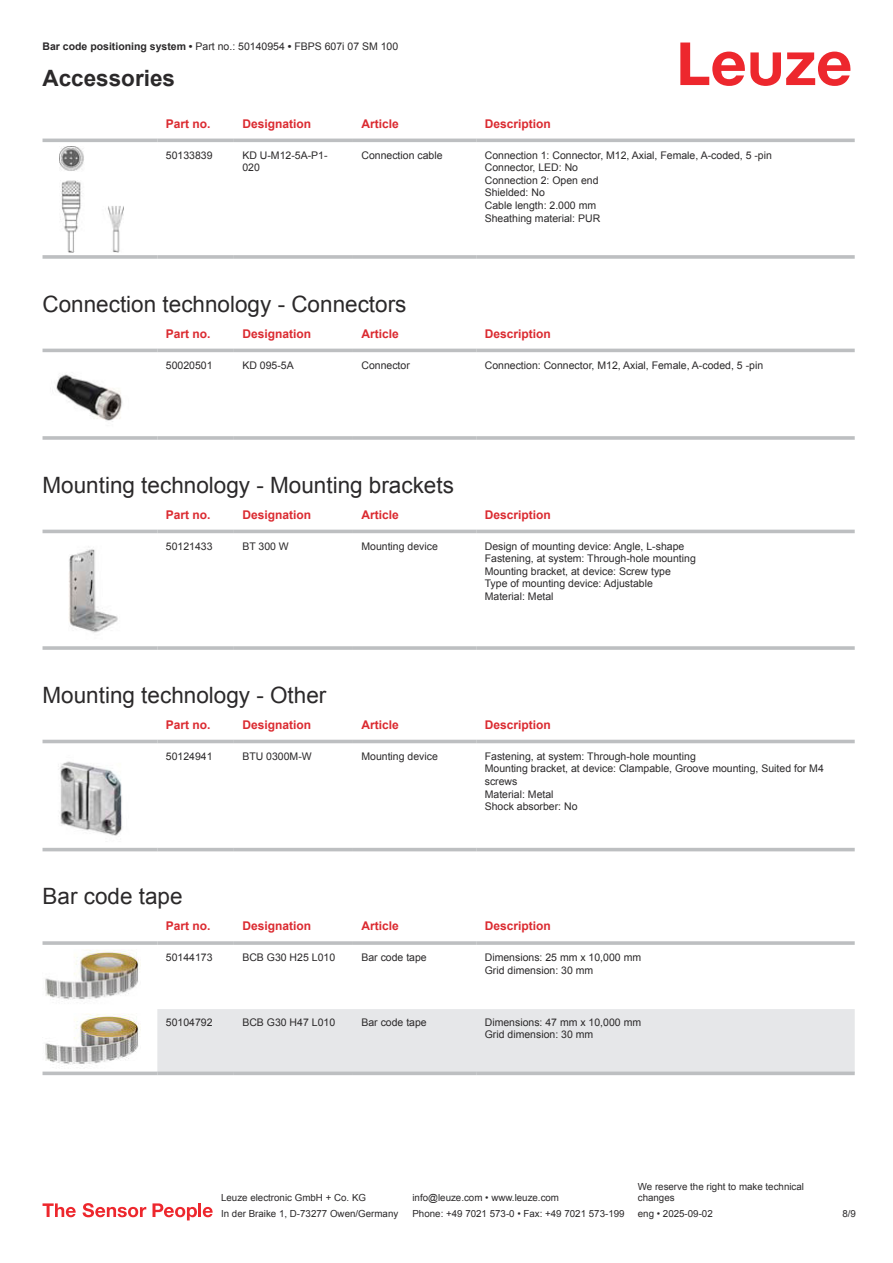
<style>
.page{position:relative;width:893px;height:1263px;background:#fff}
.page>*{position:absolute;margin:0;border:0;box-sizing:border-box;transform-origin:0 0}
.t1{font:22.5px "Arial";color:#2b292a}
.t2{font:700 22.5px "Arial";color:#2b292a}
.t3{font:700 12px "Arial";color:#db2a30}
.t4{font:10.5px/12.6px "Arial";color:#2b292a}
.t5{font:9.75px/11.7px "Arial";color:#2b292a}
.s1{font-weight:700}
</style>
<div class="page">
<svg style="left:680px;top:43px;width:170px;height:43px"></svg>
<svg style="left:43px;top:138px;width:812px;height:1px"></svg>
<hr style="left:43px;top:139px;width:114px;height:3px;background:#bdbfc1">
<hr style="left:157px;top:139px;width:77px;height:3px;background:#bdbfc1">
<hr style="left:234px;top:139px;width:119px;height:3px;background:#bdbfc1">
<hr style="left:353px;top:139px;width:123px;height:3px;background:#bdbfc1">
<hr style="left:476px;top:139px;width:379px;height:3px;background:#bdbfc1">
<svg style="left:43px;top:255px;width:114px;height:4px"></svg>
<hr style="left:157px;top:255px;width:77px;height:4px;background:#c7c8ca">
<hr style="left:234px;top:255px;width:119px;height:4px;background:#bdbfc1">
<svg style="left:353px;top:255px;width:123px;height:4px"></svg>
<hr style="left:476px;top:255px;width:379px;height:4px;background:#c7c8ca">
<img style="left:59px;top:146px;width:65px;height:107px">
<svg style="left:43px;top:348px;width:812px;height:5px;fill:#efeff0"></svg>
<hr style="left:43px;top:349px;width:114px;height:3px;background:#bdbfc1">
<hr style="left:157px;top:349px;width:77px;height:3px;background:#bdbfc1">
<hr style="left:234px;top:349px;width:119px;height:3px;background:#bdbfc1">
<hr style="left:353px;top:349px;width:123px;height:3px;background:#bdbfc1">
<hr style="left:476px;top:349px;width:379px;height:3px;background:#bdbfc1">
<hr style="left:43px;top:436px;width:114px;height:4px;background:#bdbfc1">
<hr style="left:157px;top:436px;width:77px;height:4px;background:#c8cacb">
<hr style="left:234px;top:436px;width:119px;height:4px;background:#c3c5c6">
<hr style="left:353px;top:436px;width:123px;height:4px;background:#bdbfc1">
<hr style="left:476px;top:436px;width:379px;height:4px;background:#c8cacb">
<img style="left:56px;top:374px;width:67px;height:48px">
<div style="left:43px;top:529px;width:812px;height:5px;background:#efeff0"></div>
<hr style="left:43px;top:530px;width:114px;height:3px;background:#bdbfc1">
<hr style="left:157px;top:530px;width:77px;height:3px;background:#bdbfc1">
<hr style="left:234px;top:530px;width:119px;height:3px;background:#bdbfc1">
<hr style="left:353px;top:530px;width:123px;height:3px;background:#bdbfc1">
<hr style="left:476px;top:530px;width:379px;height:3px;background:#bdbfc1">
<hr style="left:43px;top:646px;width:114px;height:4px;background:#bdbfc1">
<hr style="left:157px;top:646px;width:77px;height:4px;background:#c8cacb">
<hr style="left:234px;top:646px;width:119px;height:4px;background:#c3c5c6">
<hr style="left:353px;top:646px;width:123px;height:4px;background:#bdbfc1">
<hr style="left:476px;top:646px;width:379px;height:4px;background:#c8cacb">
<img style="left:69px;top:546px;width:49px;height:87px">
<svg style="left:43px;top:739px;width:812px;height:113px"></svg>
<hr style="left:43px;top:740px;width:114px;height:3px;background:#bdbfc1">
<hr style="left:157px;top:740px;width:77px;height:3px;background:#bdbfc1">
<hr style="left:234px;top:740px;width:119px;height:3px;background:#bdbfc1">
<hr style="left:353px;top:740px;width:123px;height:3px;background:#bdbfc1">
<hr style="left:476px;top:740px;width:379px;height:3px;background:#bdbfc1">
<hr style="left:43px;top:848px;width:114px;height:3px;background:#bdbfc1">
<hr style="left:157px;top:848px;width:77px;height:3px;background:#bdbfc1">
<hr style="left:234px;top:848px;width:119px;height:3px;background:#bdbfc1">
<hr style="left:353px;top:848px;width:123px;height:3px;background:#bdbfc1">
<hr style="left:476px;top:848px;width:379px;height:3px;background:#bdbfc1">
<img style="left:43px;top:747px;width:97px;height:98px">
<svg style="left:43px;top:963px;width:811px;height:113px"></svg>
<div style="left:157px;top:1009px;width:698px;height:62px;background:#e6e7e9"></div>
<svg style="left:43px;top:941px;width:114px;height:4px"></svg>
<hr style="left:157px;top:941px;width:77px;height:4px;background:#c6c8c9">
<svg style="left:234px;top:941px;width:119px;height:4px"></svg>
<svg style="left:353px;top:941px;width:123px;height:4px"></svg>
<hr style="left:476px;top:941px;width:379px;height:4px;background:#c6c8c9">
<svg style="left:43px;top:1071px;width:114px;height:4px"></svg>
<svg style="left:157px;top:1071px;width:77px;height:4px"></svg>
<svg style="left:234px;top:1071px;width:119px;height:4px"></svg>
<svg style="left:353px;top:1071px;width:123px;height:4px"></svg>
<svg style="left:476px;top:1071px;width:379px;height:4px;background:#c2c4c6"></svg>
<img style="left:43px;top:949px;width:97px;height:56px">
<img style="left:43px;top:1013px;width:97px;height:56px">
<svg style="left:43px;top:1203px;width:33px;height:14px"></svg>
<svg style="left:83px;top:1203px;width:63px;height:14px"></svg>
<svg style="left:153px;top:1203px;width:44px;height:17px"></svg>
<hr style="left:198px;top:1203px;width:3px;height:14px;background:#ed272d">
<svg style="left:203px;top:1207px;width:10px;height:10px"></svg>
<p class="t4" style="left:43px;top:41px;width:357px"><span class="s1">Bar code positioning system •</span> Part no.: 50140954 <span class="s1">•</span> FBPS 607i 07 SM 100</p>
<h1 class="t2" style="left:43px;top:70px;width:134px">Accessories</h1>
<p class="t3" style="left:166px;top:119px;width:46px">Part no.</p>
<p class="t3" style="left:242px;top:119px;width:70px">Designation</p>
<p class="t3" style="left:361px;top:119px;width:39px">Article</p>
<p class="t3" style="left:485px;top:119px;width:68px">Description</p>
<p class="t4" style="left:166px;top:150px;width:48px">50133839</p>
<p class="t4" style="left:242px;top:150px;width:87px">KD U-M12-5A-P1-<br>020</p>
<p class="t4" style="left:361px;top:150px;width:83px">Connection cable</p>
<p class="t4" style="left:485px;top:150px;width:289px">Connection 1: Connector, M12, Axial, Female, A-coded, 5 -pin<br>Connector, LED: No<br>Connection 2: Open end<br>Shielded: No<br>Cable length: 2.000 mm<br>Sheathing material: PUR</p>
<h1 class="t1" style="left:43px;top:295px;width:365px">Connection technology - Connectors</h1>
<p class="t3" style="left:166px;top:329px;width:46px">Part no.</p>
<p class="t3" style="left:242px;top:329px;width:70px">Designation</p>
<p class="t3" style="left:361px;top:329px;width:39px">Article</p>
<p class="t3" style="left:485px;top:329px;width:68px">Description</p>
<p class="t4" style="left:166px;top:360px;width:48px">50020501</p>
<p class="t4" style="left:242px;top:360px;width:53px">KD 095-5A</p>
<p class="t4" style="left:361px;top:360px;width:50px">Connector</p>
<p class="t4" style="left:485px;top:360px;width:280px">Connection: Connector, M12, Axial, Female, A-coded, 5 -pin</p>
<h1 class="t1" style="left:43px;top:476px;width:413px">Mounting technology - Mounting brackets</h1>
<p class="t3" style="left:166px;top:510px;width:46px">Part no.</p>
<p class="t3" style="left:242px;top:510px;width:70px">Designation</p>
<p class="t3" style="left:361px;top:510px;width:39px">Article</p>
<p class="t3" style="left:485px;top:510px;width:68px">Description</p>
<p class="t4" style="left:166px;top:541px;width:48px">50121433</p>
<p class="t4" style="left:242px;top:541px;width:48px">BT 300 W</p>
<p class="t4" style="left:361px;top:541px;width:78px">Mounting device</p>
<p class="t4" style="left:485px;top:541px;width:213px">Design of mounting device: Angle, L-shape Fastening, at system: Through-hole mounting Mounting bracket, at device: Screw type Type of mounting device: Adjustable<br>Material: Metal</p>
<h1 class="t1" style="left:43px;top:686px;width:285px">Mounting technology - Other</h1>
<p class="t3" style="left:166px;top:720px;width:46px">Part no.</p>
<p class="t3" style="left:242px;top:720px;width:70px">Designation</p>
<p class="t3" style="left:361px;top:720px;width:39px">Article</p>
<p class="t3" style="left:485px;top:720px;width:68px">Description</p>
<p class="t4" style="left:166px;top:751px;width:48px">50124941</p>
<p class="t4" style="left:242px;top:751px;width:71px">BTU 0300M-W</p>
<p class="t4" style="left:361px;top:751px;width:78px">Mounting device</p>
<p class="t4" style="left:485px;top:751px;width:341px">Fastening, at system: Through-hole mounting<br>Mounting bracket, at device: Clampable, Groove mounting, Suited for M4 screws<br>Material: Metal<br>Shock absorber: No</p>
<h1 class="t1" style="left:43px;top:888px;width:142px">Bar code tape</h1>
<p class="t3" style="left:166px;top:922px;width:46px">Part no.</p>
<p class="t3" style="left:242px;top:922px;width:70px">Designation</p>
<p class="t3" style="left:361px;top:922px;width:39px">Article</p>
<p class="t3" style="left:485px;top:922px;width:68px">Description</p>
<p class="t4" style="left:166px;top:952px;width:48px">50144173</p>
<p class="t4" style="left:242px;top:952px;width:94px">BCB G30 H25 L010</p>
<p class="t4" style="left:361px;top:952px;width:67px">Bar code tape</p>
<p class="t4" style="left:485px;top:952px;width:158px">Dimensions: 25 mm x 10,000 mm<br>Grid dimension: 30 mm</p>
<p class="t4" style="left:166px;top:1016px;width:48px">50104792</p>
<p class="t4" style="left:242px;top:1016px;width:94px">BCB G30 H47 L010</p>
<p class="t4" style="left:361px;top:1016px;width:67px">Bar code tape</p>
<p class="t4" style="left:485px;top:1016px;width:158px">Dimensions: 47 mm x 10,000 mm<br>Grid dimension: 30 mm</p>
<p class="t5" style="left:221px;top:1193px;width:146px">Leuze electronic GmbH + Co. KG</p>
<p class="t5" style="left:412px;top:1193px;width:148px">info@leuze.com • www.leuze.com</p>
<p class="t5" style="left:638px;top:1181px;width:168px">We reserve the right to make technical changes</p>
<p class="t5" style="left:221px;top:1209px;width:179px">In der Braike 1, D-73277 Owen/Germany</p>
<p class="t5" style="left:412px;top:1209px;width:214px">Phone: +49 7021 573-0 • Fax: +49 7021 573-199</p>
<p class="t5" style="left:638px;top:1209px;width:76px">eng • 2025-09-02</p>
<p class="t5" style="left:842px;top:1209px;width:15px">8 /9</p>
</div>
